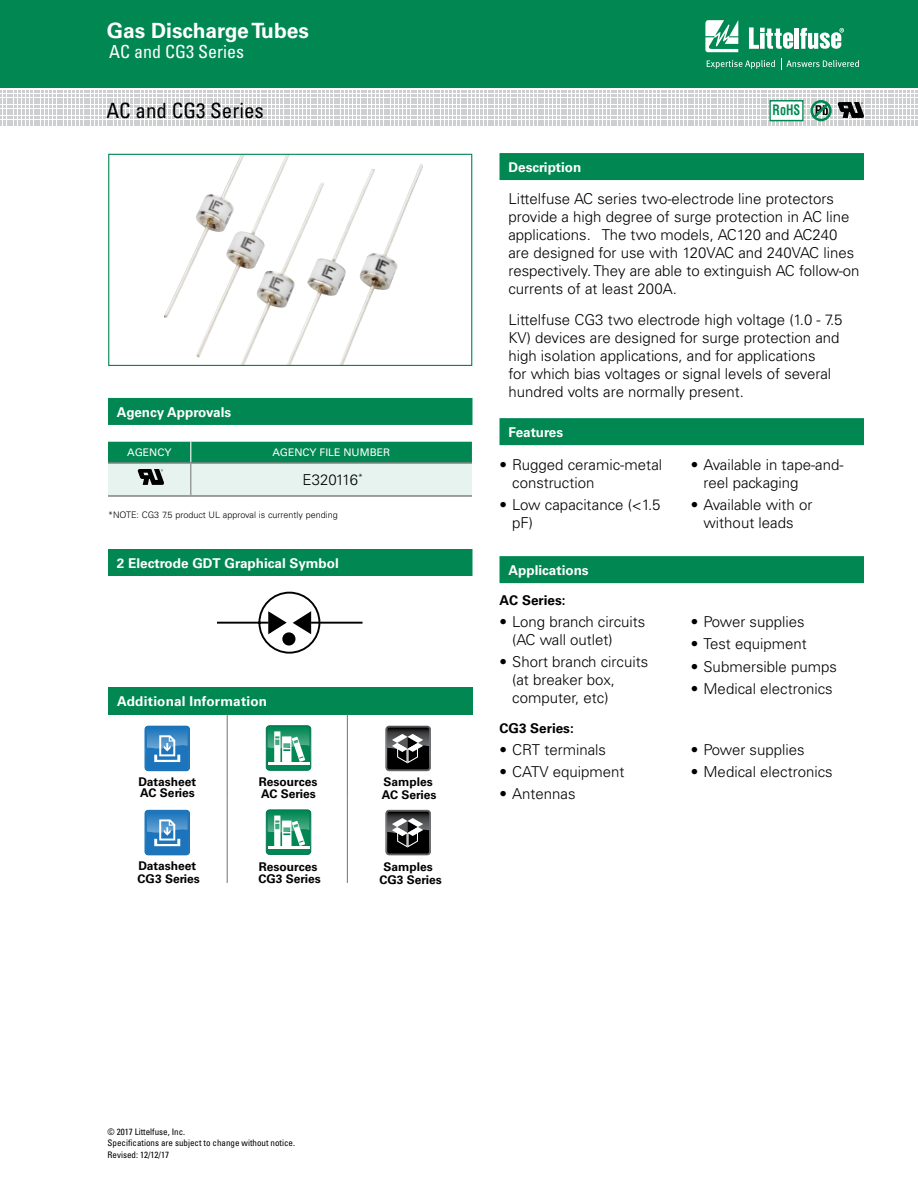
<style>
.page{position:relative;width:918px;height:1188px;background:#fff}
.page>*{position:absolute;margin:0;border:0;box-sizing:border-box;transform-origin:0 0}
.t1{font:700 21px "Univers LT Std";color:#fff}
.t2{font:condensed 21px "Univers LT Std";color:#000}
.t3{font:condensed 18px "Univers LT Std";color:#fff}
.t4{font:300 15px/18px "Univers LT Std";color:#000}
.t5{font:300 15px "Univers LT Std";letter-spacing:-.025em;color:#000}
.t6{font:700 condensed 14.1px "Helvetica LT Std";color:#008752;scale:.86 1}
.t7{font:700 13.5px "Univers LT Std";color:#fff}
.t8{font:700 13.5px "Univers LT Std";color:#000}
.t9{font:700 12px "Univers LT Std";color:#000}
.t10{font:10.5px "Univers LT Std";color:#fff}
.t11{font:condensed 9px/10.8px "Univers LT Std";color:#000}
.t12{font:300 9px "Univers LT Std";color:#000}
</style>
<div class="page">
<div style="left:0;top:0;width:918px;height:88px;background:#008752"></div>
<svg style="left:705px;top:20px;width:33px;height:32px"></svg>
<hr style="left:795px;top:28px;width:4px;height:21px;background:#fff">
<svg style="left:800px;top:28px;width:44px;height:21px"></svg>
<svg style="left:749px;top:27px;width:44px;height:22px"></svg>
<svg style="left:707px;top:60px;width:68px;height:9px"></svg>
<svg style="left:781px;top:58px;width:78px;height:12px"></svg>
<img style="left:164px;top:156px;width:259px;height:208px">
<div style="left:108px;top:154px;width:364px;height:212px;border:1px solid #008752"></div>
<div style="left:500px;top:153px;width:364px;height:27px;background:#008752"></div>
<div style="left:500px;top:418px;width:364px;height:27px;background:#008752"></div>
<hr style="left:108px;top:495px;width:83px;height:2px;background:#808285">
<hr style="left:191px;top:495px;width:281px;height:2px;background:#808285">
<svg style="left:108px;top:442px;width:364px;height:54px;background:#88c2ab"></svg>
<div style="left:108px;top:398px;width:364px;height:27px;background:#008752"></div>
<svg style="left:0;top:91px;width:917px;height:35px"></svg>
<div style="left:500px;top:556px;width:364px;height:27px;background:#008752"></div>
<div style="left:108px;top:549px;width:364px;height:27px;background:#008752"></div>
<svg style="left:217px;top:591px;width:104px;height:63px"></svg>
<hr style="left:311px;top:622px;width:52px;height:2px;background:#000">
<div style="left:283px;top:633px;width:12px;height:12px;background:#000;border-radius:50%"></div>
<div style="left:282px;top:632px;width:13px;height:14px;border:2px solid #000;border-radius:50%"></div>
<div style="left:108px;top:687px;width:364px;height:28px;background:#008752"></div>
<svg style="left:144px;top:725px;width:46px;height:46px;background:#4990c8"></svg>
<hr style="left:347px;top:715px;width:1px;height:84px;background:#808285">
<hr style="left:227px;top:715px;width:1px;height:84px;background:#808285">
<svg style="left:266px;top:725px;width:46px;height:46px"></svg>
<hr style="left:268px;top:762px;width:41px;height:2px;background:#fff">
<svg style="left:144px;top:810px;width:46px;height:46px;background:#4990c8"></svg>
<hr style="left:347px;top:799px;width:1px;height:84px;background:#808285">
<hr style="left:227px;top:799px;width:1px;height:84px;background:#808285">
<svg style="left:266px;top:809px;width:46px;height:46px"></svg>
<hr style="left:268px;top:846px;width:41px;height:3px;background:#fff">
<svg style="left:385px;top:725px;width:46px;height:47px;background:#505151"></svg>
<svg style="left:385px;top:810px;width:46px;height:46px;background:#4d4e4e"></svg>
<h1 class="t1" style="left:107px;top:18px;width:204px">Gas Discharge Tubes</h1>
<p class="t3" style="left:109px;top:41px;width:136px">AC and CG3 Series</p>
<h1 class="t2" style="left:106px;top:97px;width:159px">AC and CG3 Series</h1>
<p class="t6" style="left:773px;top:101px;width:34px">RoHS</p>
<p class="t7" style="left:117px;top:404px;width:116px">Agency Approvals</p>
<p class="t10" style="left:127px;top:446px;width:46px">AGENCY</p>
<p class="t10" style="left:273px;top:446px;width:119px">AGENCY FILE NUMBER</p>
<p class="t5" style="left:303px;top:471px;width:62px">E320116<sup>*</sup></p>
<p class="t12" style="left:108px;top:509px;width:231px">*NOTE: CG3 7.5 product UL approval is currently pending</p>
<p class="t7" style="left:117px;top:555px;width:223px">2 Electrode GDT Graphical Symbol</p>
<p class="t7" style="left:117px;top:693px;width:152px">Additional Information</p>
<p class="t9" style="left:138px;top:775px;width:59px">Datasheet</p>
<p class="t9" style="left:259px;top:775px;width:60px">Resources</p>
<p class="t9" style="left:140px;top:786px;width:56px">AC Series</p>
<p class="t9" style="left:261px;top:787px;width:56px">AC Series</p>
<p class="t9" style="left:384px;top:775px;width:51px">Samples</p>
<p class="t9" style="left:382px;top:786px;width:56px">AC Series</p>
<p class="t9" style="left:138px;top:859px;width:59px">Datasheet</p>
<p class="t9" style="left:259px;top:859px;width:60px">Resources</p>
<p class="t9" style="left:138px;top:871px;width:64px">CG3 Series</p>
<p class="t9" style="left:258px;top:871px;width:64px">CG3 Series</p>
<p class="t9" style="left:384px;top:859px;width:51px">Samples</p>
<p class="t9" style="left:380px;top:872px;width:64px">CG3 Series</p>
<p class="t7" style="left:508px;top:160px;width:74px">Description</p>
<p class="t4" style="left:508px;top:189px;width:353px">Littelfuse AC series two-electrode line protectors provide a high degree of surge protection in AC line applications. The two models, AC120 and AC240 are designed for use with 120VAC and 240VAC lines respectively. They are able to extinguish AC follow-on currents of at least 200A.</p>
<p class="t4" style="left:508px;top:310px;width:336px">Littelfuse CG3 two electrode high voltage (1.0 - 7.5<br>KV) devices are designed for surge protection and high isolation applications, and for applications<br>for which bias voltages or signal levels of several hundred volts are normally present.</p>
<p class="t7" style="left:508px;top:425px;width:56px">Features</p>
<p class="t4" style="left:512px;top:456px;width:152px;text-indent:-13px">• Rugged ceramic-metal construction</p>
<p class="t4" style="left:512px;top:496px;width:150px;text-indent:-13px">• Low capacitance (&lt;1.5 pF)</p>
<p class="t4" style="left:704px;top:456px;width:142px;text-indent:-13px">• Available in tape-and&shy;reel packaging</p>
<p class="t4" style="left:691px;top:496px;width:123px;text-align:center">• Available with or without leads</p>
<p class="t7" style="left:508px;top:563px;width:82px">Applications</p>
<p class="t8" style="left:500px;top:593px;width:68px">AC Series:</p>
<p class="t4" style="left:512px;top:613px;width:135px;text-indent:-13px">• Long branch circuits (AC wall outlet)</p>
<p class="t4" style="left:512px;top:653px;width:137px;text-indent:-13px">• Short branch circuits (at breaker box, computer, etc)</p>
<p class="t8" style="left:500px;top:720px;width:76px">CG3 Series:</p>
<p class="t4" style="left:500px;top:740px;width:108px">• CRT terminals</p>
<p class="t4" style="left:500px;top:763px;width:127px">• CATV equipment</p>
<p class="t4" style="left:500px;top:785px;width:78px">• Antennas</p>
<p class="t4" style="left:691px;top:613px;width:115px">• Power supplies</p>
<p class="t4" style="left:691px;top:635px;width:118px">• Test equipment</p>
<p class="t4" style="left:691px;top:657px;width:148px">• Submersible pumps</p>
<p class="t4" style="left:691px;top:679px;width:143px">• Medical electronics</p>
<p class="t4" style="left:691px;top:740px;width:115px">• Power supplies</p>
<p class="t4" style="left:691px;top:763px;width:143px">• Medical electronics</p>
<p class="t11" style="left:108px;top:1126px;width:189px">© 2017 Littelfuse, Inc.<br>Specifications are subject to change without notice.</p>
<p class="t11" style="left:108px;top:1149px;width:63px">Revised: 12/12/17</p>
</div>
